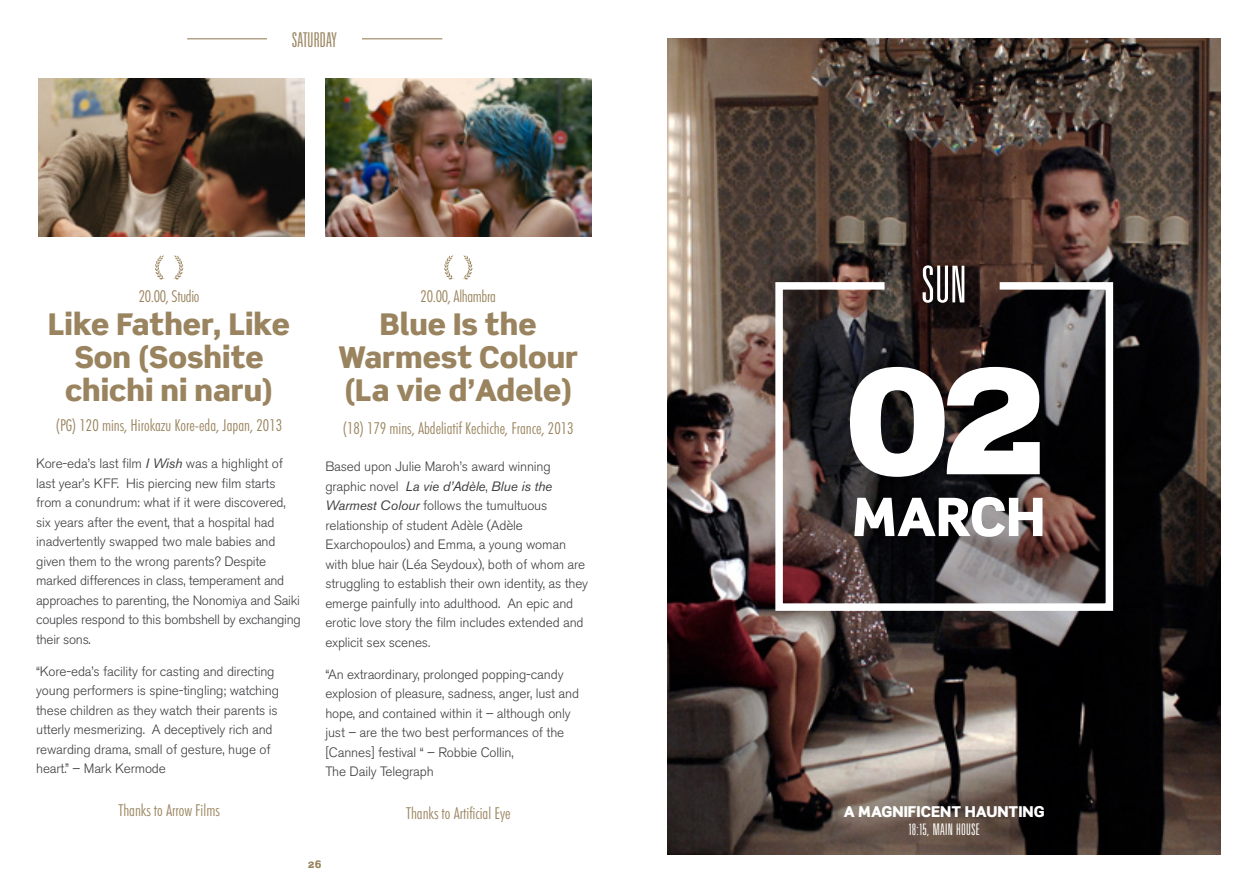
<style>
.page{position:relative;width:1259px;height:893px;background:#fff}
.page>*{position:absolute;margin:0;border:0;box-sizing:border-box;transform-origin:0 0}
.t1{font:900 174px "Scene";color:#fff}
.t2{font:300 52.5px "Univers Ultra Condensed BQ";color:#fff}
.t3{font:900 30px/33px "Scene";color:#9a845f;text-align:center}
.t4{font:300 21px "Univers Ultra Condensed BQ";letter-spacing:.02em;color:#9a845f}
.t5{font:300 condensed 16.5px "Futura BT";color:#9a845f}
.t6{font:300 condensed 16.5px "Futura BT";letter-spacing:-.02em;color:#9a845f}
.t7{font:300 16.5px "Univers Ultra Condensed BQ";letter-spacing:.03em;color:#fff}
.t8{font:900 15px "Scene";color:#fff}
.t9{font:300 13.5px/19.5px "Akzidenz Grotesk BE";letter-spacing:-.01em;color:#3e3d40}
.t10{font:900 10.5px "Scene";color:#9a845f}
.s1{font-weight:400;font-style:italic}
</style>
<div class="page">
<hr style="left:187px;top:38px;width:255px;height:1px;background:#9a845f">
<img style="left:38px;top:79px;width:266px;height:157px">
<img style="left:325px;top:79px;width:266px;height:157px">
<div style="left:267px;top:31px;width:95px;height:22px;background:#fff"></div>
<svg style="left:173px;top:255px;width:10px;height:24px"></svg>
<svg style="left:155px;top:255px;width:10px;height:24px"></svg>
<svg style="left:462px;top:255px;width:10px;height:24px"></svg>
<svg style="left:444px;top:255px;width:10px;height:24px"></svg>
<img style="left:668px;top:38px;width:552px;height:817px">
<svg style="left:771px;top:278px;width:346px;height:337px"></svg>
<svg style="left:854px;top:497px;width:188px;height:40px"></svg>
<h3 class="t4" style="left:292px;top:28px;width:47px">SATURDAY</h3>
<h3 class="t4" style="left:299px;top:28px;width:33px">FRIDAY</h3>
<p class="t6" style="left:139px;top:286px;width:62px">20.00, Studio</p>
<h3 class="t3" style="left:48px;top:307px;width:243px">Like Father, Like<br>Son (Soshite chichi ni naru)</h3>
<p class="t5" style="left:56px;top:415px;width:228px">(PG) 120 mins, Hirokazu Kore-eda, Japan, 2013</p>
<p class="t9" style="left:36px;top:454px;width:266px">Kore-eda’s last film <span class="s1">I Wish</span> was a highlight of last year’s KFF. His piercing new film starts from a conundrum: what if it were discovered, six years after the event, that a hospital had inadvertently swapped two male babies and given them to the wrong parents? Despite marked differences in class, temperament and approaches to parenting, the Nonomiya and Saiki couples respond to this bombshell by exchanging their sons.</p>
<p class="t9" style="left:36px;top:662px;width:244px">“Kore-eda’s facility for casting and directing young performers is spine-tingling; watching these children as they watch their parents is utterly mesmerizing. A deceptively rich and rewarding drama, small of gesture, huge of heart.” – Mark Kermode</p>
<p class="t5" style="left:118px;top:800px;width:103px">Thanks to Arrow Films</p>
<p class="t6" style="left:421px;top:286px;width:77px">20.00, Alhambra</p>
<h3 class="t3" style="left:338px;top:307px;width:241px">Blue Is the<br>Warmest Colour (La vie d’Adele)</h3>
<p class="t5" style="left:343px;top:418px;width:232px">(18) 179 mins, Abdeliatif Kechiche, France, 2013</p>
<p class="t9" style="left:325px;top:457px;width:264px">Based upon Julie Maroh’s award winning graphic novel <span class="s1">La vie d’Adèle</span>, <span class="s1">Blue is the Warmest Colour</span> follows the tumultuous relationship of student Adèle (Adèle Exarchopoulos) and Emma, a young woman with blue hair (Léa Seydoux), both of whom are struggling to establish their own identity, as they emerge painfully into adulthood. An epic and erotic love story the film includes extended and explicit sex scenes.</p>
<p class="t9" style="left:325px;top:665px;width:255px">“An extraordinary, prolonged popping-candy explosion of pleasure, sadness, anger, lust and hope, and contained within it – although only just – are the two best performances of the [Cannes] festival “ – Robbie Collin,<br>The Daily Telegraph</p>
<p class="t5" style="left:406px;top:803px;width:106px">Thanks to Artificial Eye</p>
<p class="t10" style="left:308px;top:858px;width:15px">26</p>
<h2 class="t2" style="left:922px;top:256px;width:46px">SUN</h2>
<h1 class="t1" style="left:840px;top:299px;width:213px">02</h1>
<p class="t8" style="left:843px;top:802px;width:202px">A MAGNIFICENT HAUNTING</p>
<p class="t7" style="left:908px;top:820px;width:73px">18:15, MAIN HOUSE</p>
</div>
